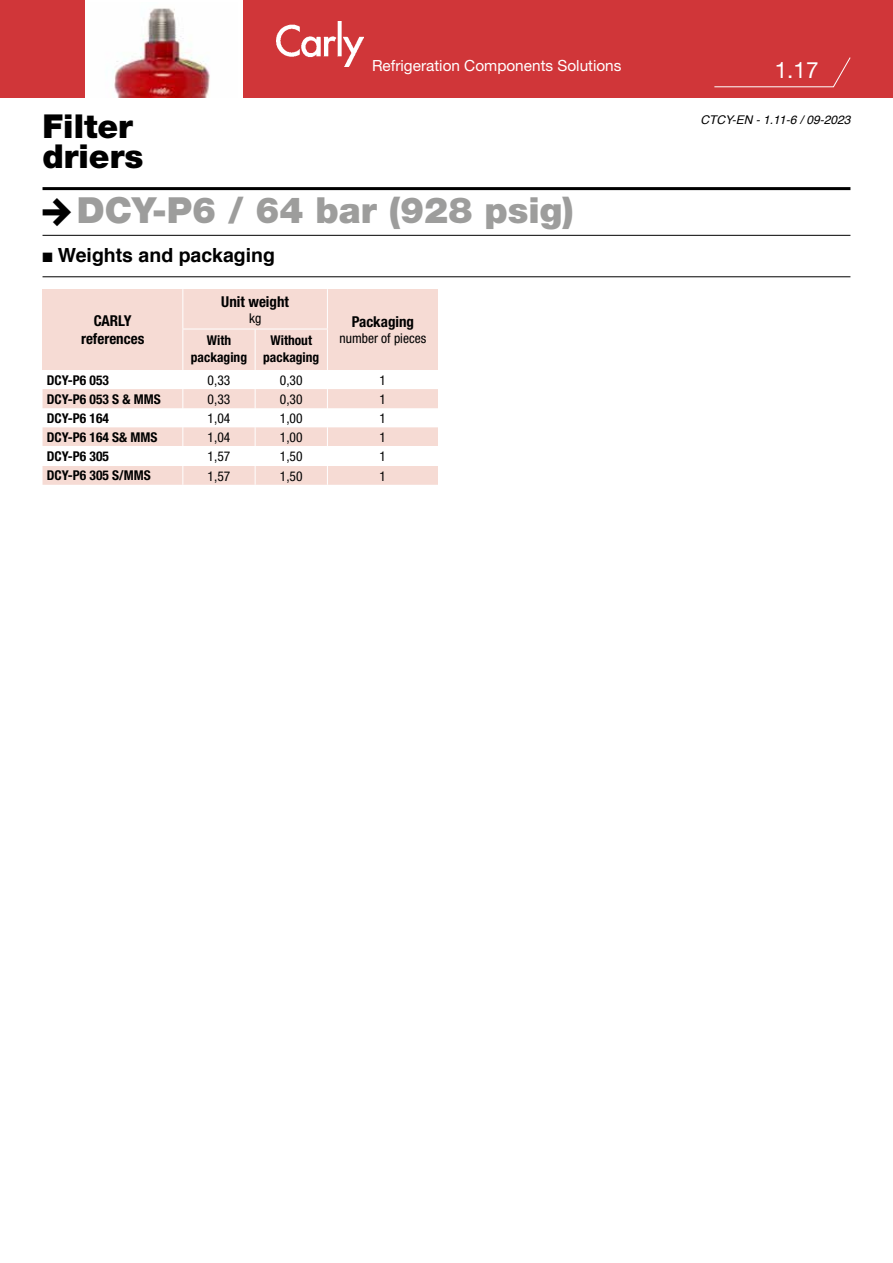
<style>
.page{position:relative;width:893px;height:1263px;background:#fff}
.page>*{position:absolute;margin:0;border:0;box-sizing:border-box;transform-origin:0 0}
.t1{font:900 36px "Helvetica Neue LT Pro";color:#9d9d9c}
.t2{font:900 33px/30px "Helvetica Neue LT Pro";color:#000}
.t3{font:22.5px "Helvetica Neue LT Pro";color:#fff}
.t4{font:700 19.5px "Helvetica";color:#000}
.t5{font:15.3px "Helvetica Neue LT Pro";color:#fff}
.t6{font:700 condensed 15px/18px "Helvetica Neue";color:#000;text-align:center}
.t7{font:700 condensed 13.5px/16.2px "Helvetica Neue";color:#000;text-align:center}
.t8{font:condensed 13.5px "Helvetica Neue";color:#000}
.t9{font:italic 12px "Helvetica";color:#000}
</style>
<div class="page">
<div style="left:0;top:0;width:893px;height:98px;background:#d03639"></div>
<div style="left:43px;top:289px;width:395px;height:81px;background:#f6dbd4"></div>
<hr style="left:43px;top:187px;width:807px;height:3px;background:#000">
<hr style="left:43px;top:235px;width:807px;height:1px;background:#000">
<hr style="left:43px;top:276px;width:807px;height:1px;background:#000">
<div style="left:85px;top:0;width:157px;height:98px;background:#fff"></div>
<img style="left:276px;top:21px;width:88px;height:45px">
<svg style="left:714px;top:57px;width:137px;height:31px"></svg>
<img style="left:112px;top:8px;width:98px;height:90px">
<svg style="left:43px;top:389px;width:395px;height:96px"></svg>
<hr style="left:182px;top:289px;width:1px;height:40px;background:#fff">
<hr style="left:327px;top:289px;width:1px;height:40px;background:#fff">
<hr style="left:182px;top:329px;width:73px;height:1px;background:#fff">
<hr style="left:255px;top:329px;width:73px;height:1px;background:#fff">
<hr style="left:182px;top:329px;width:1px;height:41px;background:#fff">
<hr style="left:255px;top:329px;width:1px;height:41px;background:#fff">
<hr style="left:327px;top:329px;width:1px;height:41px;background:#fff">
<p class="t5" style="left:372px;top:56px;width:251px">Refrigeration Components Solutions</p>
<h3 class="t3" style="left:775px;top:56px;width:45px">1.17</h3>
<h2 class="t2" style="left:43px;top:111px;width:102px">Filter driers</h2>
<p class="t9" style="left:700px;top:110px;width:152px">CTCY-EN - 1.11-6 / 09-2023</p>
<h1 class="t1" style="left:77px;top:188px;width:499px">DCY-P6 / 64 bar (928 psig)</h1>
<h3 class="t4" style="left:43px;top:240px;width:234px">■ Weights and packaging</h3>
<p class="t6" style="left:81px;top:312px;width:65px">CARLY references</p>
<p class="t6" style="left:221px;top:292px;width:69px">Unit weight</p>
<p class="t8" style="left:249px;top:310px;width:14px">kg</p>
<p class="t6" style="left:352px;top:313px;width:64px">Packaging</p>
<p class="t7" style="left:207px;top:332px;width:26px">With</p>
<p class="t8" style="left:340px;top:331px;width:88px">number of pieces</p>
<p class="t7" style="left:191px;top:349px;width:58px">packaging</p>
<p class="t7" style="left:263px;top:332px;width:58px">Without packaging</p>
<p class="t7" style="left:47px;top:372px;width:64px">DCY-P6 053</p>
<p class="t8" style="left:208px;top:372px;width:24px">0,33</p>
<p class="t8" style="left:280px;top:372px;width:24px">0,30</p>
<p class="t8" style="left:380px;top:372px;width:8px">1</p>
<p class="t7" style="left:47px;top:391px;width:115px">DCY-P6 053 S &amp; MMS</p>
<p class="t8" style="left:208px;top:391px;width:24px">0,33</p>
<p class="t8" style="left:280px;top:391px;width:24px">0,30</p>
<p class="t8" style="left:380px;top:391px;width:8px">1</p>
<p class="t7" style="left:47px;top:410px;width:64px">DCY-P6 164</p>
<p class="t8" style="left:208px;top:410px;width:24px">1,04</p>
<p class="t8" style="left:280px;top:410px;width:24px">1,00</p>
<p class="t8" style="left:380px;top:410px;width:8px">1</p>
<p class="t7" style="left:47px;top:429px;width:112px">DCY-P6 164 S&amp; MMS</p>
<p class="t8" style="left:208px;top:430px;width:24px">1,04</p>
<p class="t8" style="left:280px;top:430px;width:24px">1,00</p>
<p class="t8" style="left:380px;top:430px;width:8px">1</p>
<p class="t7" style="left:47px;top:448px;width:64px">DCY-P6 305</p>
<p class="t8" style="left:208px;top:449px;width:24px">1,57</p>
<p class="t8" style="left:280px;top:449px;width:24px">1,50</p>
<p class="t8" style="left:380px;top:449px;width:8px">1</p>
<p class="t7" style="left:47px;top:467px;width:105px">DCY-P6 305 S/MMS</p>
<p class="t8" style="left:208px;top:468px;width:24px">1,57</p>
<p class="t8" style="left:280px;top:468px;width:24px">1,50</p>
<p class="t8" style="left:380px;top:468px;width:8px">1</p>
</div>
